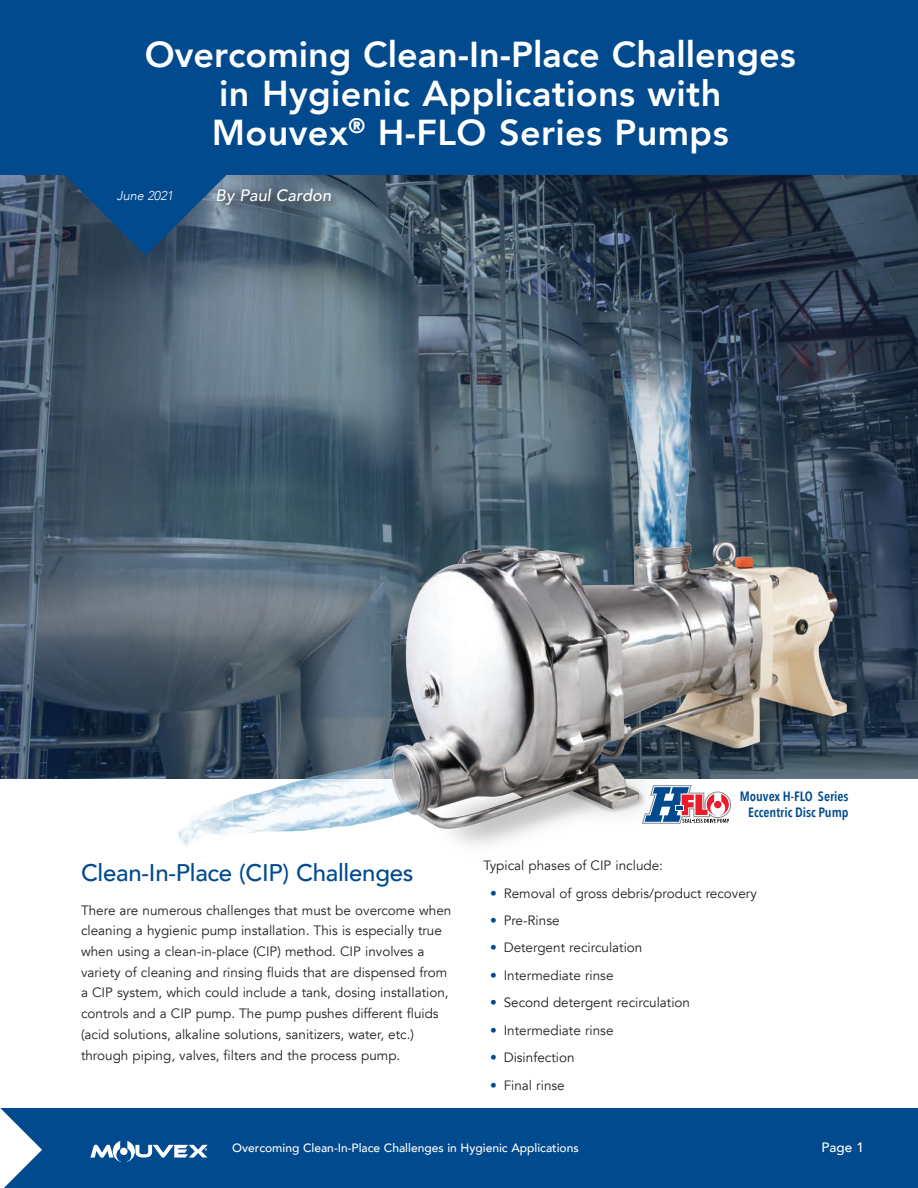
<style>
.page{position:relative;width:918px;height:1188px;background:#fff}
.page>*{position:absolute;margin:0;border:0;box-sizing:border-box;transform-origin:0 0}
.t1{font:800 36px/39px "Avenir";letter-spacing:.01em;color:#fff;text-align:center}
.t2{font:500 24px "Avenir";letter-spacing:-.01em;color:#004a8d}
.t3{font:italic 500 16.5px "Avenir";color:#fff}
.t4{font:13.5px/20.7px "Avenir";color:#231f20}
.t5{font:600 13.5px/16.2px "Avenir Next Condensed";color:#004a8d;text-align:right}
.t6{font:500 13.5px "Avenir";color:#fff}
.t7{font:italic 300 12.75px "Avenir";letter-spacing:-.01em;color:#fff}
.t8{font:500 12px "Avenir";color:#fff}
.s1{color:#004a8d}
</style>
<div class="page">
<img style="left:0;top:175px;width:918px;height:603px">
<img style="left:93px;top:175px;width:810px;height:671px">
<div style="left:0;top:0;width:918px;height:175px;background:#004a8d"></div>
<svg style="left:65px;top:175px;width:162px;height:81px;background:#1c4b76"></svg>
<div style="left:0;top:1108px;width:918px;height:80px;background:#004a8d"></div>
<svg style="left:0;top:1108px;width:42px;height:80px"></svg>
<svg style="left:90px;top:1141px;width:118px;height:21px"></svg>
<div style="left:215px;top:186px;width:128px;height:31px;background:#231f20;opacity:.75"></div>
<svg style="left:642px;top:785px;width:89px;height:39px"></svg>
<h1 class="t1" style="left:145px;top:35px;width:652px">Overcoming Clean-In-Place Challenges in Hygienic Applications with<br>Mouvex<sup>®</sup> H-FLO Series Pumps</h1>
<p class="t7" style="left:117px;top:188px;width:58px">June 2021</p>
<p class="t3" style="left:216px;top:186px;width:117px">By Paul Cardon</p>
<h2 class="t2" style="left:81px;top:851px;width:334px">Clean-In-Place (CIP) Challenges</h2>
<p class="t4" style="left:81px;top:900px;width:372px">There are numerous challenges that must be overcome when cleaning a hygienic pump installation. This is especially true when using a clean-in-place (CIP) method. CIP involves a variety of cleaning and rinsing fluids that are dispensed from a CIP system, which could include a tank, dosing installation, controls and a CIP pump. The pump pushes different fluids (acid solutions, alkaline solutions, sanitizers, water, etc.) through piping, valves, filters and the process pump.</p>
<p class="t5" style="left:740px;top:788px;width:110px">Mouvex H-FLO Series<br>Eccentric Disc Pump</p>
<p class="t4" style="left:483px;top:855px;width:181px">Typical phases of CIP include:</p>
<p class="t4" style="left:490px;top:883px;width:268px"><span class="s1">•</span> Removal of gross debris/product recovery</p>
<p class="t4" style="left:490px;top:910px;width:71px"><span class="s1">•</span> Pre-Rinse</p>
<p class="t4" style="left:490px;top:938px;width:154px"><span class="s1">•</span> Detergent recirculation</p>
<p class="t4" style="left:490px;top:965px;width:125px"><span class="s1">•</span> Intermediate rinse</p>
<p class="t4" style="left:490px;top:993px;width:201px"><span class="s1">•</span> Second detergent recirculation</p>
<p class="t4" style="left:490px;top:1020px;width:125px"><span class="s1">•</span> Intermediate rinse</p>
<p class="t4" style="left:490px;top:1047px;width:86px"><span class="s1">•</span> Disinfection</p>
<p class="t4" style="left:490px;top:1075px;width:76px"><span class="s1">•</span> Final rinse</p>
<p class="t8" style="left:232px;top:1137px;width:348px">Overcoming Clean-In-Place Challenges in Hygienic Applications</p>
<p class="t6" style="left:822px;top:1136px;width:44px">Page 1</p>
</div>
